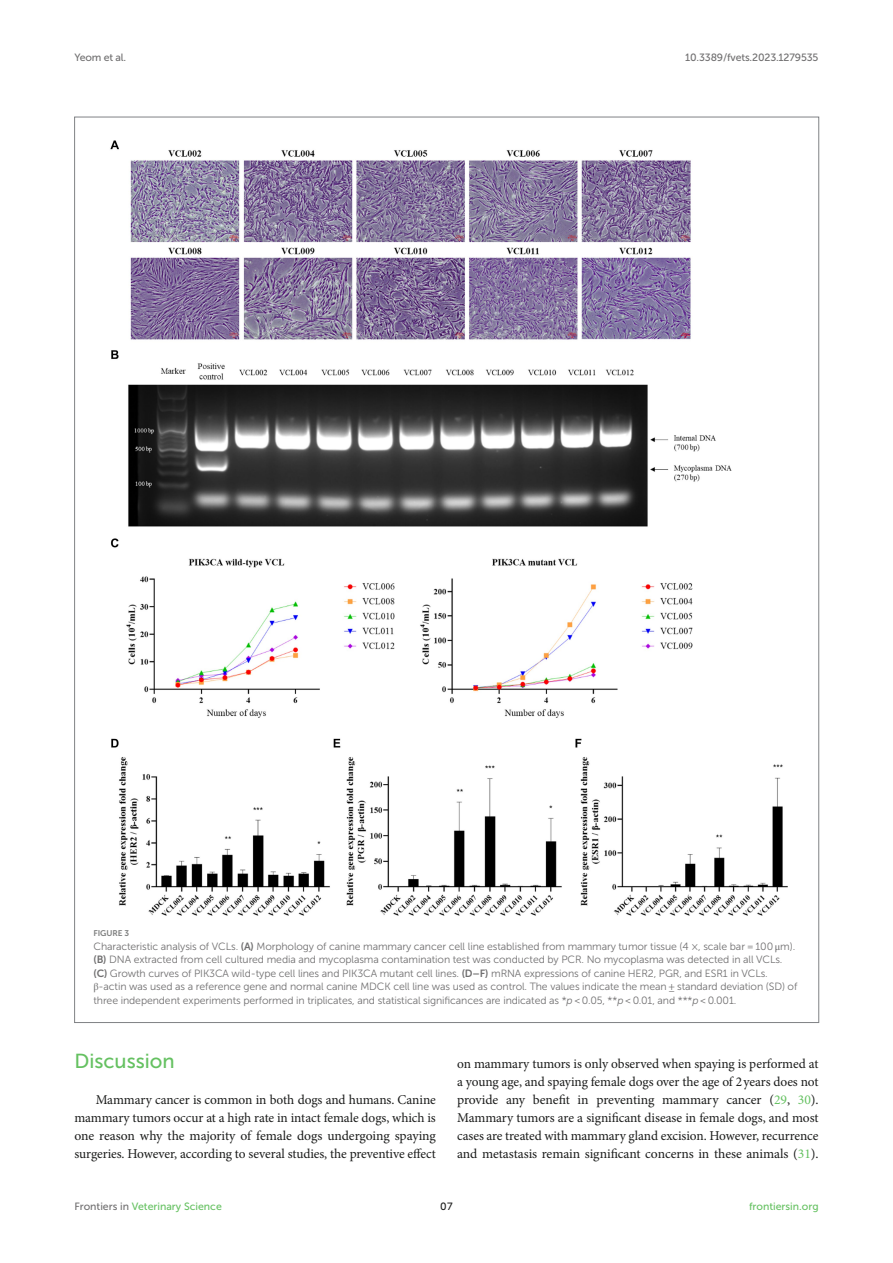
<style>
.page{position:relative;width:893px;height:1263px;background:#fff}
.page>*{position:absolute;margin:0;border:0;box-sizing:border-box;transform-origin:0 0}
.HEAD_1{font:20.25px "Museo Sans 500";color:#65c161}
.TEXT_FLUSH{font:13.5px/18px "Minion Pro";letter-spacing:-.005em;color:#1b1c1b;text-align:justify}
.FIG_LEG{font:10.5px/13.5px "Museo Sans 300";letter-spacing:-.01em;color:#706f70}
.t1{font:10.5px "Museo Sans 500";color:#65c161}
.t2{font:10.5px "Museo Sans 500";letter-spacing:-.015em;color:#706f70}
.t3{font:10.5px "Museo Sans 500";color:#1b1c1b}
.FIG_HD{font:8.25px "Museo Sans 700";letter-spacing:-.01em;color:#7e7f7f}
.s1{font-family:"Museo Sans 700"}
.s2{font-family:"STIX General"}
.s3{font-style:italic}
.s4{color:#65c161}
.s5{color:#706f70}
</style>
<div class="page">
<img style="left:110px;top:140px;width:678px;height:776px">
<p class="t2" style="left:74px;top:51px;width:53px">Yeom et al.</p>
<p class="t2" style="left:685px;top:51px;width:135px">10.3389/fvets.2023.1279535</p>
<p class="FIG_HD" style="left:94px;top:929px;width:37px">FIGURE 3</p>
<p class="FIG_LEG" style="left:94px;top:939px;width:705px">Characteristic analysis of VCLs. <span class="s1">(A)</span> Morphology of canine mammary cancer cell line established from mammary tumor tissue (4 ×, scale bar = 100 <span class="s2">μ</span>m). <span class="s1">(B)</span> DNA extracted from cell cultured media and mycoplasma contamination test was conducted by PCR. No mycoplasma was detected in all VCLs. <span class="s1">(C)</span> Growth curves of PIK3CA wild-type cell lines and PIK3CA mutant cell lines. <span class="s1">(D–F)</span> mRNA expressions of canine HER2, PGR, and ESR1 in VCLs. <span class="s2">β</span>-actin was used as a reference gene and normal canine MDCK cell line was used as control. The values indicate the mean ± standard deviation (SD) of three independent experiments performed in triplicates, and statistical significances are indicated as *<span class="s3">p</span> &lt; 0.05, **<span class="s3">p</span> &lt; 0.01, and ***<span class="s3">p</span> &lt; 0.001.</p>
<p class="HEAD_1" style="left:74px;top:1050px;width:102px">Discussion</p>
<p class="TEXT_FLUSH" style="left:74px;top:1091px;width:363px;text-indent:21px">Mammary cancer is common in both dogs and humans. Canine mammary tumors occur at a high rate in intact female dogs, which is one reason why the majority of female dogs undergoing spaying surgeries. However, according to several studies, the preventive effect</p>
<p class="TEXT_FLUSH" style="left:457px;top:1055px;width:363px">on mammary tumors is only observed when spaying is performed at a young age, and spaying female dogs over the age of 2years does not provide any benefit in preventing mammary cancer (<span class="s4">29</span>, <span class="s4">30</span>).<br>Mammary tumors are a significant disease in female dogs, and most cases are treated with mammary gland excision. However, recurrence and metastasis remain significant concerns in these animals (<span class="s4">31</span>).</p>
<p class="t1" style="left:74px;top:1200px;width:149px"><span class="s5">Frontiers in</span> Veterinary Science</p>
<p class="t3" style="left:440px;top:1200px;width:14px">07</p>
<p class="t1" style="left:749px;top:1200px;width:71px">frontiersin.org</p>
</div>
